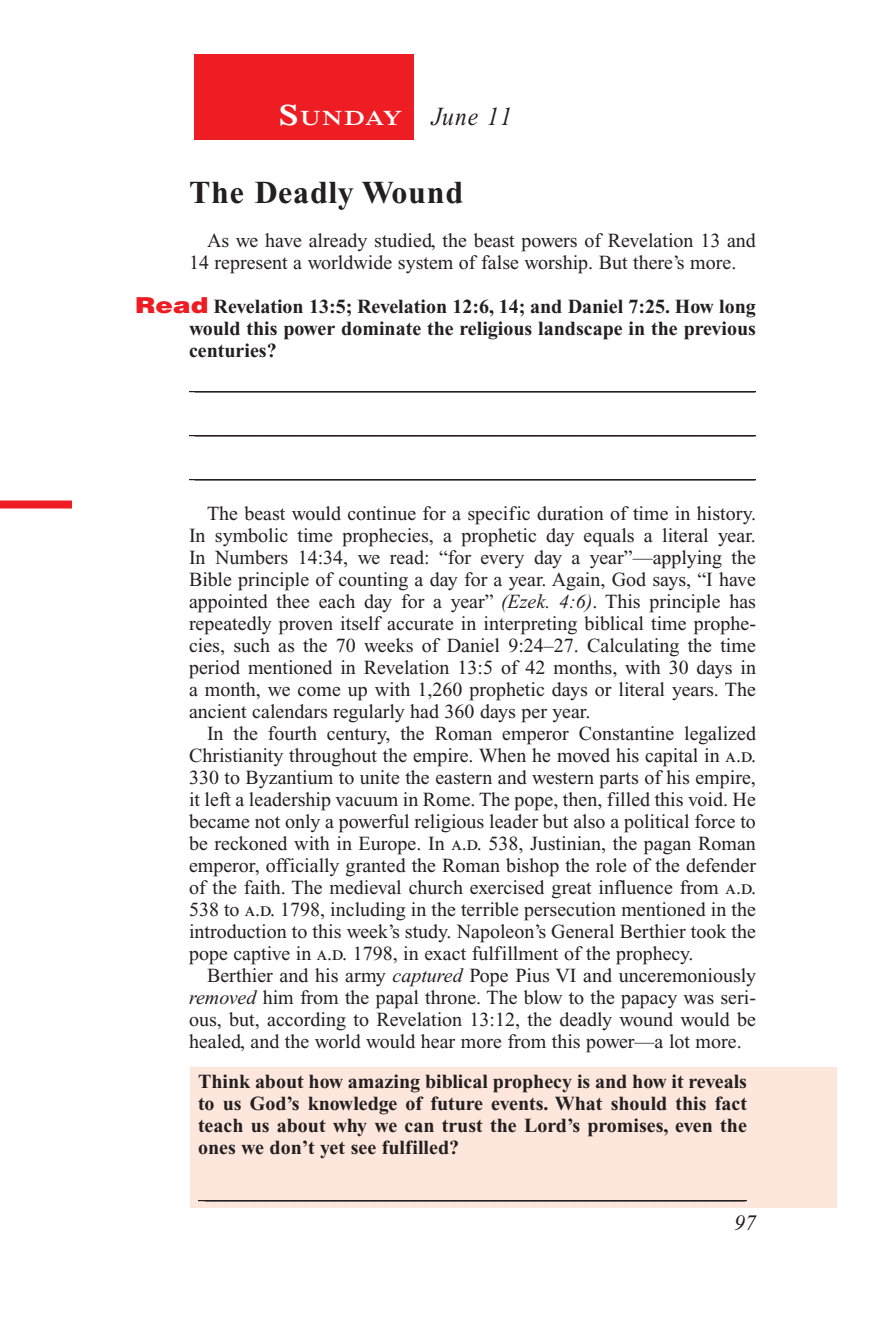
<style>
.page{position:relative;width:891px;height:1332px;background:#fff}
.page>*{position:absolute;margin:0;border:0;box-sizing:border-box;transform-origin:0 0}
.t1{font:700 32px "Times New Roman PS Std";letter-spacing:.025em;color:#231f20}
.Lesson_Dates{font:italic 26px "Times New Roman PS Std";letter-spacing:.05em;color:#231f20;scale:.9 1}
.t2{font:italic 22px "Times New Roman PS Std";color:#231f20}
.Daily_Header{font:600 21px "Times NRMT Std";letter-spacing:.045em;color:#fff;scale:1.1 1}
.t3{font:20px/22px "Times New Roman PS Std";color:#231f20;text-align:justify}
.t4{font:700 20px/22px "Times New Roman PS Std";color:#231f20;text-align:justify}
.s1{font-size:30px}
.s2{font-family:"Helvetica LT Std";font-weight:900;font-size:22px;color:#ee1d23}
.s3{font-style:italic}
</style>
<div class="page">
<div style="left:194px;top:54px;width:220px;height:86px;background:#ee1d23"></div>
<div style="left:191px;top:1068px;width:646px;height:140px;background:#fde7dc"></div>
<div style="left:0;top:501px;width:72px;height:8px;background:#ee1d23"></div>
<hr style="left:189px;top:391px;width:567px;height:1px;background:#231f20">
<hr style="left:189px;top:435px;width:567px;height:1px;background:#231f20">
<hr style="left:189px;top:479px;width:567px;height:1px;background:#231f20">
<hr style="left:198px;top:1200px;width:549px;height:1px;background:#231f20">
<p class="Daily_Header" style="left:279px;top:106px;width:114px"><span class="s1">S</span>UNDAY</p>
<p class="Lesson_Dates" style="left:432px;top:102px;width:91px">June 11</p>
<h1 class="t1" style="left:189px;top:174px;width:276px">The Deadly Wound</h1>
<p class="t3" style="left:189px;top:229px;width:569px;text-indent:18px">As we have already studied, the beast powers of Revelation 13 and<br>14 represent a worldwide system of false worship. But there’s more.</p>
<p class="t4" style="left:189px;top:295px;width:569px;text-indent:-54px"><span class="s2">Read</span> Revelation 13:5; Revelation 12:6, 14; and Daniel 7:25. How long would this power dominate the religious landscape in the previous centuries?</p>
<p class="t3" style="left:195px;top:372px;width:561px">________________________________________________________</p>
<p class="t3" style="left:195px;top:416px;width:561px">________________________________________________________</p>
<p class="t3" style="left:195px;top:450px;width:563px;line-height:42px;text-align:right">________________________________________________________<br>The beast would continue for a specific duration of time in history.</p>
<p class="t3" style="left:189px;top:524px;width:569px">In symbolic time prophecies, a prophetic day equals a literal year.<br>In Numbers 14:34, we read: “for every day a year”—applying the Bible principle of counting a day for a year. Again, God says, “I have appointed thee each day for a year” <span class="s3">(Ezek. 4:6)</span>. This principle has repeatedly proven itself accurate in interpreting biblical time prophe&shy;cies, such as the 70 weeks of Daniel 9:24–27. Calculating the time period mentioned in Revelation 13:5 of 42 months, with 30 days in a month, we come up with 1,260 prophetic days or literal years. The ancient calendars regularly had 360 days per year.</p>
<p class="t3" style="left:189px;top:722px;width:569px;text-indent:18px">In the fourth century, the Roman emperor Constantine legalized Christianity throughout the empire. When he moved his capital in a.d.<br>330 to Byzantium to unite the eastern and western parts of his empire, it left a leadership vacuum in Rome. The pope, then, filled this void. He became not only a powerful religious leader but also a political force to be reckoned with in Europe. In a.d. 538, Justinian, the pagan Roman emperor, officially granted the Roman bishop the role of the defender of the faith. The medieval church exercised great influence from a.d.<br>538 to a.d. 1798, including in the terrible persecution mentioned in the introduction to this week’s study. Napoleon’s General Berthier took the pope captive in a.d. 1798, in exact fulfillment of the prophecy.</p>
<p class="t3" style="left:189px;top:964px;width:569px;text-indent:18px">Berthier and his army <span class="s3">captured</span> Pope Pius VI and unceremoniously <span class="s3">removed</span> him from the papal throne. The blow to the papacy was seri&shy;ous, but, according to Revelation 13:12, the deadly wound would be healed, and the world would hear more from this power—a lot more.</p>
<p class="t4" style="left:198px;top:1070px;width:551px">Think about how amazing biblical prophecy is and how it reveals to us God’s knowledge of future events. What should this fact teach us about why we can trust the Lord’s promises, even the ones we don’t yet see fulfilled?</p>
<p class="t3" style="left:205px;top:1181px;width:541px">______________________________________________________</p>
<p class="t2" style="left:734px;top:1211px;width:23px">97</p>
</div>
